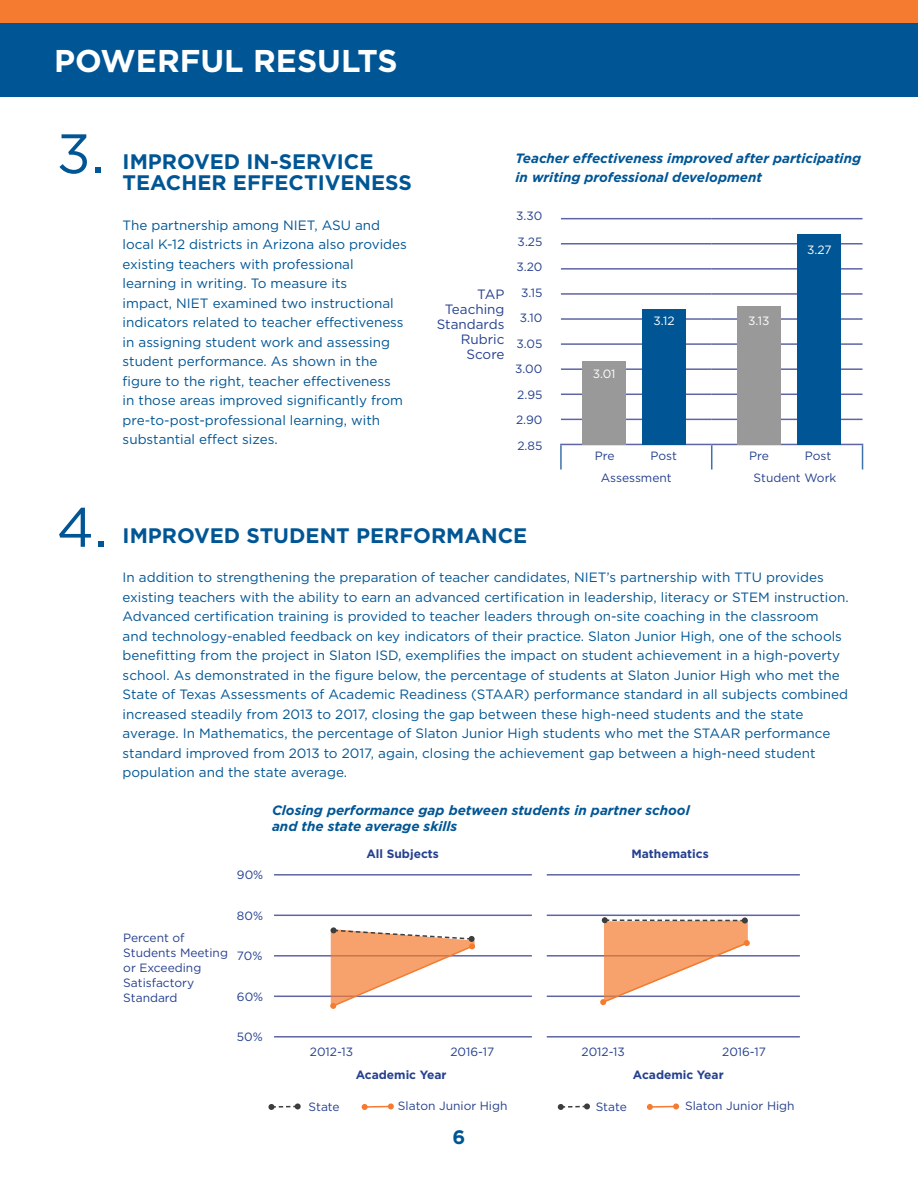
<style>
.page{position:relative;width:918px;height:1188px;background:#fff}
.page>*{position:absolute;margin:0;border:0;box-sizing:border-box;transform-origin:0 0}
.t1{font:55.5px "Gotham";color:#005695}
.t2{font:700 31.5px "Gotham";color:#fff}
.t3{font:700 21px/21px "Gotham";color:#005695}
.t4{font:700 19.5px "Gotham";color:#005695}
.t5{font:13.5px/19.5px "Gotham";color:#005695}
.t6{font:italic 700 13.5px/19.5px "Gotham";color:#005695}
.t7{font:13.5px/15px "Gotham";color:#25408f;text-align:right}
.t8{font:12px/25.5px "Gotham";color:#25408f}
.t9{font:700 12px "Gotham";color:#25408f}
.t10{font:12px "Gotham";letter-spacing:-.005em;color:#fff}
</style>
<div class="page">
<div style="left:0;top:22px;width:918px;height:75px;background:#005695"></div>
<div style="left:0;top:0;width:918px;height:23px;background:#f47b2f"></div>
<hr style="left:561px;top:218px;width:151px;height:1px;background:#5d65a4">
<hr style="left:712px;top:218px;width:151px;height:1px;background:#5d65a4">
<hr style="left:561px;top:243px;width:151px;height:2px;background:#5d65a4">
<hr style="left:712px;top:243px;width:151px;height:2px;background:#5d65a4">
<hr style="left:561px;top:268px;width:151px;height:2px;background:#5d65a4">
<hr style="left:712px;top:268px;width:151px;height:2px;background:#5d65a4">
<hr style="left:561px;top:293px;width:151px;height:2px;background:#5d65a4">
<hr style="left:712px;top:293px;width:151px;height:2px;background:#5d65a4">
<hr style="left:561px;top:318px;width:151px;height:2px;background:#5d65a4">
<hr style="left:712px;top:318px;width:151px;height:2px;background:#5d65a4">
<hr style="left:561px;top:343px;width:151px;height:2px;background:#5d65a4">
<hr style="left:712px;top:343px;width:151px;height:2px;background:#5d65a4">
<hr style="left:561px;top:368px;width:151px;height:2px;background:#5d65a4">
<hr style="left:712px;top:368px;width:151px;height:2px;background:#5d65a4">
<hr style="left:561px;top:394px;width:151px;height:1px;background:#5d65a4">
<hr style="left:712px;top:394px;width:151px;height:1px;background:#5d65a4">
<hr style="left:561px;top:419px;width:151px;height:1px;background:#5d65a4">
<hr style="left:712px;top:419px;width:151px;height:1px;background:#5d65a4">
<hr style="left:560px;top:444px;width:152px;height:1px;background:#5d65a4">
<hr style="left:712px;top:444px;width:151px;height:1px;background:#5d65a4">
<hr style="left:560px;top:445px;width:2px;height:25px;background:#3d73ab">
<svg style="left:711px;top:445px;width:1px;height:25px"></svg>
<svg style="left:862px;top:445px;width:1px;height:25px"></svg>
<div style="left:582px;top:361px;width:44px;height:84px;background:#999"></div>
<div style="left:642px;top:310px;width:44px;height:135px;background:#005695"></div>
<div style="left:797px;top:234px;width:44px;height:211px;background:#005695"></div>
<div style="left:737px;top:306px;width:44px;height:139px;background:#999"></div>
<hr style="left:547px;top:874px;width:253px;height:2px;background:#5d65a4">
<hr style="left:547px;top:915px;width:253px;height:1px;background:#5d65a4">
<hr style="left:547px;top:955px;width:253px;height:2px;background:#5d65a4">
<hr style="left:547px;top:996px;width:253px;height:1px;background:#5d65a4">
<hr style="left:547px;top:1036px;width:253px;height:2px;background:#5d65a4">
<hr style="left:274px;top:874px;width:258px;height:2px;background:#5d65a4">
<hr style="left:274px;top:915px;width:258px;height:1px;background:#5d65a4">
<hr style="left:274px;top:955px;width:258px;height:2px;background:#5d65a4">
<hr style="left:274px;top:996px;width:258px;height:1px;background:#5d65a4">
<hr style="left:274px;top:1036px;width:258px;height:2px;background:#5d65a4">
<svg style="left:362px;top:1103px;width:32px;height:7px"></svg>
<svg style="left:268px;top:1103px;width:33px;height:7px"></svg>
<svg style="left:558px;top:1103px;width:32px;height:7px"></svg>
<svg style="left:647px;top:1103px;width:32px;height:7px"></svg>
<svg style="left:330px;top:927px;width:145px;height:82px"></svg>
<svg style="left:600px;top:917px;width:150px;height:88px"></svg>
<h2 class="t2" style="left:54px;top:40px;width:345px">POWERFUL RESULTS</h2>
<h1 class="t1" style="left:57px;top:118px;width:49px">3.</h1>
<h3 class="t3" style="left:123px;top:151px;width:291px">IMPROVED IN-SERVICE<br>TEACHER EFFECTIVENESS</h3>
<p class="t5" style="left:123px;top:215px;width:286px">The partnership among NIET, ASU and local K-12 districts in Arizona also provides existing teachers with professional learning in writing. To measure its<br>impact, NIET examined two instructional indicators related to teacher effectiveness in assigning student work and assessing student performance. As shown in the figure to the right, teacher effectiveness<br>in those areas improved significantly from pre-to-post-professional learning, with substantial effect sizes.</p>
<p class="t7" style="left:437px;top:287px;width:69px">TAP<br>Teaching<br>Standards<br>Rubric<br>Score</p>
<p class="t6" style="left:516px;top:148px;width:347px">Teacher effectiveness improved after participating in writing professional development</p>
<p class="t8" style="left:515px;top:203px;width:29px;text-align:center">3.30<br>3.25<br>3.20<br>3.15<br>3.10<br>3.05<br>3.00<br>2.95<br>2.90<br>2.85</p>
<p class="t10" style="left:593px;top:366px;width:24px">3.01</p>
<p class="t10" style="left:653px;top:313px;width:23px">3.12</p>
<p class="t10" style="left:748px;top:313px;width:23px">3.13</p>
<p class="t10" style="left:807px;top:242px;width:26px">3.27</p>
<p class="t8" style="left:595px;top:443px;width:21px">Pre</p>
<p class="t8" style="left:601px;top:445px;width:78px;line-height:21.6px;text-indent:50px">Post<br>Assessment</p>
<p class="t8" style="left:749px;top:443px;width:21px">Pre</p>
<p class="t8" style="left:805px;top:443px;width:28px">Post</p>
<p class="t8" style="left:754px;top:465px;width:84px">Student Work</p>
<h1 class="t1" style="left:57px;top:492px;width:52px">4.</h1>
<h3 class="t3" style="left:123px;top:525px;width:406px">IMPROVED STUDENT PERFORMANCE</h3>
<p class="t5" style="left:123px;top:568px;width:728px">In addition to strengthening the preparation of teacher candidates, NIET’s partnership with TTU provides existing teachers with the ability to earn an advanced certification in leadership, literacy or STEM instruction.<br>Advanced certification training is provided to teacher leaders through on-site coaching in the classroom<br>and technology-enabled feedback on key indicators of their practice. Slaton Junior High, one of the schools benefitting from the project in Slaton ISD, exemplifies the impact on student achievement in a high-poverty school. As demonstrated in the figure below, the percentage of students at Slaton Junior High who met the State of Texas Assessments of Academic Readiness (STAAR) performance standard in all subjects combined increased steadily from 2013 to 2017, closing the gap between these high-need students and the state average. In Mathematics, the percentage of Slaton Junior High students who met the STAAR performance standard improved from 2013 to 2017, again, closing the achievement gap between a high-need student population and the state average.</p>
<p class="t6" style="left:272px;top:802px;width:419px;line-height:16.2px">Closing performance gap between students in partner school and the state average skills</p>
<p class="t8" style="left:123px;top:930px;width:106px;line-height:15px">Percent of<br>Students Meeting or Exceeding<br>Satisfactory<br>Standard</p>
<p class="t8" style="left:237px;top:862px;width:28px">90%</p>
<p class="t8" style="left:237px;top:903px;width:28px">80%</p>
<p class="t8" style="left:237px;top:943px;width:27px">70%</p>
<p class="t8" style="left:237px;top:984px;width:28px">60%</p>
<p class="t8" style="left:237px;top:1024px;width:27px">50%</p>
<p class="t9" style="left:366px;top:845px;width:74px">All Subjects</p>
<p class="t9" style="left:632px;top:845px;width:79px">Mathematics</p>
<p class="t8" style="left:310px;top:1039px;width:45px">2012-13</p>
<p class="t8" style="left:450px;top:1039px;width:45px">2016-17</p>
<p class="t8" style="left:582px;top:1039px;width:45px">2012-13</p>
<p class="t8" style="left:722px;top:1039px;width:45px">2016-17</p>
<p class="t9" style="left:356px;top:1066px;width:92px">Academic Year</p>
<p class="t9" style="left:633px;top:1066px;width:92px">Academic Year</p>
<p class="t8" style="left:309px;top:1093px;width:33px">State</p>
<p class="t8" style="left:398px;top:1093px;width:111px">Slaton Junior High</p>
<p class="t8" style="left:596px;top:1093px;width:33px">State</p>
<p class="t8" style="left:685px;top:1093px;width:111px">Slaton Junior High</p>
<h3 class="t4" style="left:453px;top:1124px;width:14px">6</h3>
</div>
